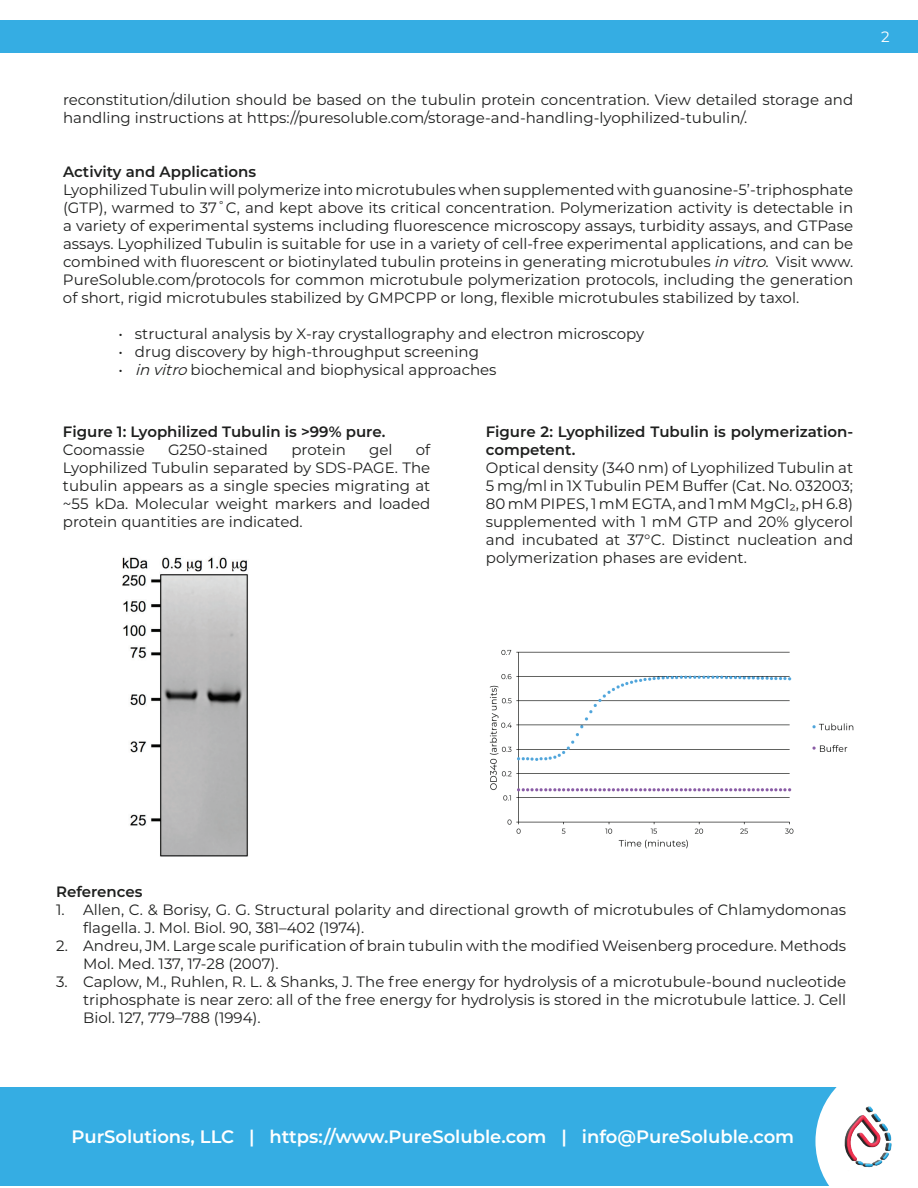
<style>
.page{position:relative;width:918px;height:1188px;background:#fff}
.page>*{position:absolute;margin:0;border:0;box-sizing:border-box;transform-origin:0 0}
.t1{font:600 18px "Montserrat";color:#fff}
.t2{font:15px/18px "Montserrat";color:#1e1f1e;text-align:justify}
.t3{font:600 15px/18px "Montserrat";color:#1e1f1e}
.t4{font:15px "Montserrat";color:#fff}
.s1{font-style:italic}
</style>
<div class="page">
<div style="left:0;top:21px;width:918px;height:32px;background:#35ade3"></div>
<div style="left:0;top:1087px;width:918px;height:99px;background:#35ade3"></div>
<svg style="left:815px;top:1087px;width:103px;height:99px;background:#e4f4fb"></svg>
<img style="left:819px;top:1092px;width:80px;height:90px">
<img style="left:122px;top:557px;width:126px;height:300px">
<img style="left:489px;top:649px;width:365px;height:200px">
<p class="t2" style="left:63px;top:90px;width:792px">reconstitution/dilution should be based on the tubulin protein concentration. View detailed storage and handling instructions at https://puresoluble.com/storage-and-handling-lyophilized-tubulin/.</p>
<p class="t3" style="left:63px;top:162px;width:195px">Activity and Applications</p>
<p class="t2" style="left:63px;top:180px;width:792px">Lyophilized Tubulin will polymerize into microtubules when supplemented with guanosine-5’-triphosphate (GTP), warmed to 37˚C, and kept above its critical concentration. Polymerization activity is detectable in a variety of experimental systems including fluorescence microscopy assays, turbidity assays, and GTPase assays. Lyophilized Tubulin is suitable for use in a variety of cell-free experimental applications, and can be combined with fluorescent or biotinylated tubulin proteins in generating microtubules <span class="s1">in vitro</span>. Visit www.<br>PureSoluble.com/protocols for common microtubule polymerization protocols, including the generation of short, rigid microtubules stabilized by GMPCPP or long, flexible microtubules stabilized by taxol.</p>
<p class="t2" style="left:118px;top:324px;width:527px">• structural analysis by X-ray crystallography and electron microscopy</p>
<p class="t2" style="left:118px;top:342px;width:362px">• drug discovery by high-throughput screening</p>
<p class="t2" style="left:118px;top:360px;width:380px">• <span class="s1">in vitro</span>biochemical and biophysical approaches</p>
<p class="t3" style="left:63px;top:422px;width:324px">Figure 1: Lyophilized Tubulin is &gt;99% pure.</p>
<p class="t2" style="left:63px;top:440px;width:83px">Coomassie</p>
<p class="t2" style="left:168px;top:440px;width:102px">G250-stained</p>
<p class="t2" style="left:291px;top:440px;width:56px">protein</p>
<p class="t2" style="left:369px;top:440px;width:25px">gel</p>
<p class="t2" style="left:63px;top:440px;width:369px;text-indent:353px">of Lyophilized Tubulin separated by SDS-PAGE. The tubulin appears as a single species migrating at ~55 kDa. Molecular weight markers and loaded protein quantities are indicated.</p>
<p class="t3" style="left:486px;top:422px;width:369px">Figure 2: Lyophilized Tubulin is polymerization&shy;competent.</p>
<p class="t2" style="left:486px;top:458px;width:369px">Optical density (340 nm) of Lyophilized Tubulin at 5 mg/ml in 1X Tubulin PEM Buffer (Cat. No. 032003; 80 mM PIPES, 1 mM EGTA, and 1 mM MgCl2, pH 6.8) supplemented with 1 mM GTP and 20% glycerol and incubated at 37°C. Distinct nucleation and polymerization phases are evident.</p>
<p class="t4" style="left:881px;top:26px;width:10px">2</p>
<p class="t3" style="left:56px;top:882px;width:88px">References</p>
<p class="t2" style="left:83px;top:900px;width:765px;text-indent:-27px">1. Allen, C. &amp; Borisy, G. G. Structural polarity and directional growth of microtubules of Chlamydomonas flagella. J. Mol. Biol. 90, 381–402 (1974).</p>
<p class="t2" style="left:83px;top:936px;width:765px;text-indent:-27px">2. Andreu, JM. Large scale purification of brain tubulin with the modified Weisenberg procedure. Methods<br>Mol. Med. 137, 17-28 (2007).</p>
<p class="t2" style="left:83px;top:972px;width:765px;text-indent:-27px">3. Caplow, M., Ruhlen, R. L. &amp; Shanks, J. The free energy for hydrolysis of a microtubule-bound nucleotide triphosphate is near zero: all of the free energy for hydrolysis is stored in the microtubule lattice. J. Cell Biol. 127, 779–788 (1994).</p>
<p class="t1" style="left:71px;top:1124px;width:724px">PurSolutions, LLC | https://www.PureSoluble.com | info@PureSoluble.com</p>
</div>
